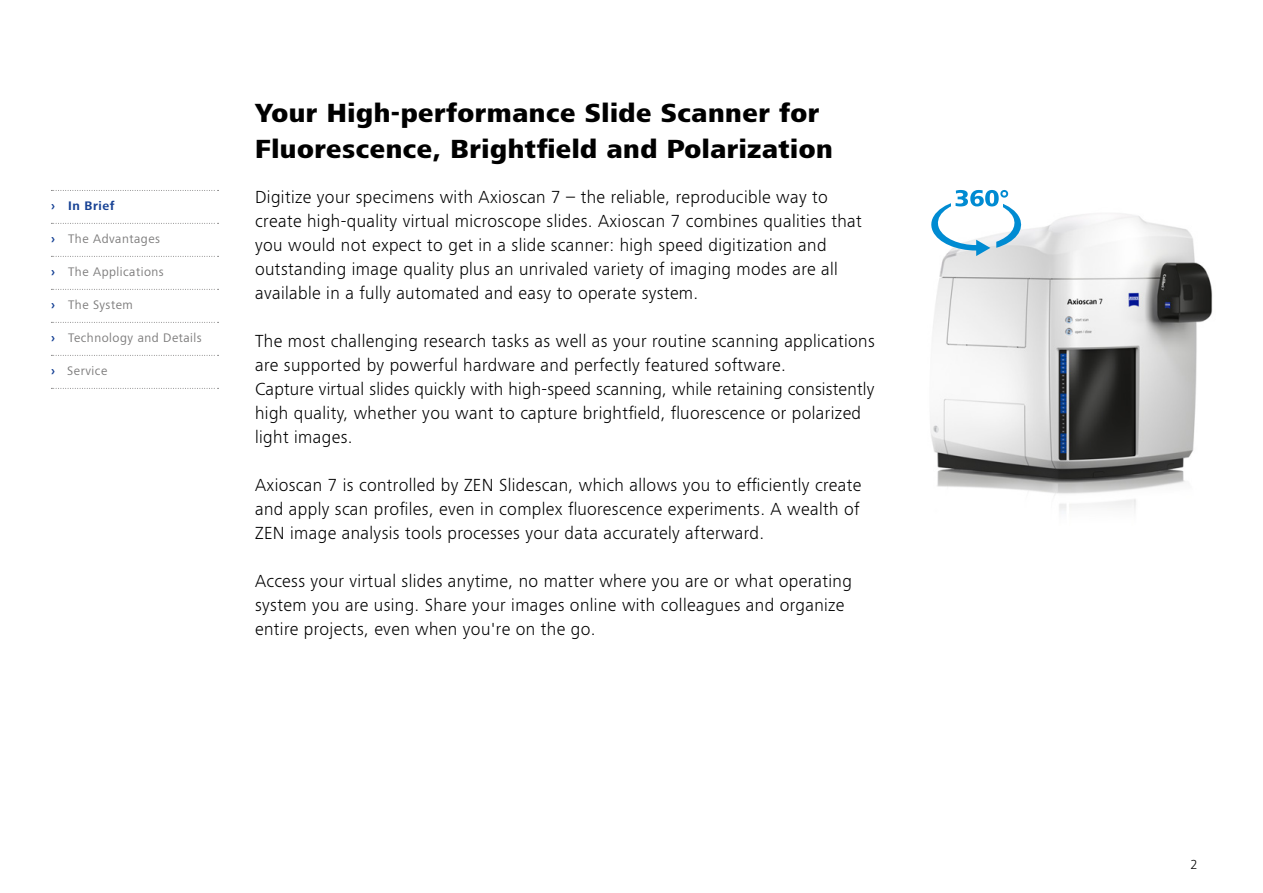
<style>
.page{position:relative;width:1263px;height:893px;background:#fff}
.page>*{position:absolute;margin:0;border:0;box-sizing:border-box;transform-origin:0 0}
.t1{font:800 27px/36px "ZEISS Frutiger Next W1 G";letter-spacing:.02em;color:#000}
.t2{font:300 18px/24px "ZEISS Frutiger Next W1 G";letter-spacing:.02em;color:#000}
.t3{font:300 13.5px "ZEISS Frutiger Next W1 G";color:#000}
.t4{font:12.75px "ZEISS Frutiger Next W1 G";letter-spacing:.04em;color:#7c7b7b}
.t5{font:700 12.75px "ZEISS Frutiger Next W1 G";letter-spacing:.04em;color:#164194}
.s1{font-weight:700;color:#164194}
</style>
<div class="page">
<img style="left:930px;top:213px;width:283px;height:299px">
<svg style="left:930px;top:190px;width:95px;height:66px"></svg>
<svg style="left:51px;top:190px;width:168px;height:1px"></svg>
<svg style="left:51px;top:223px;width:168px;height:1px"></svg>
<svg style="left:51px;top:256px;width:168px;height:1px"></svg>
<svg style="left:51px;top:289px;width:168px;height:1px"></svg>
<svg style="left:51px;top:322px;width:168px;height:1px"></svg>
<svg style="left:51px;top:355px;width:168px;height:1px"></svg>
<svg style="left:51px;top:388px;width:168px;height:1px"></svg>
<p class="t5" style="left:51px;top:197px;width:65px">› In Brief</p>
<p class="t4" style="left:51px;top:230px;width:111px"><span class="s1">›</span> The Advantages</p>
<p class="t4" style="left:51px;top:263px;width:114px"><span class="s1">›</span> The Applications</p>
<p class="t4" style="left:51px;top:296px;width:83px"><span class="s1">›</span> The System</p>
<p class="t4" style="left:51px;top:329px;width:152px"><span class="s1">›</span> Technology and Details</p>
<p class="t4" style="left:51px;top:362px;width:58px"><span class="s1">›</span> Service</p>
<h1 class="t1" style="left:255px;top:93px;width:579px">Your High-performance Slide Scanner for<br>Fluorescence, Brightfield and Polarization</h1>
<p class="t2" style="left:255px;top:184px;width:608px">Digitize your specimens with Axioscan 7 – the reliable, reproducible way to create high-quality virtual microscope slides. Axioscan 7 combines qualities that you would not expect to get in a slide scanner: high speed digitization and outstanding image quality plus an unrivaled variety of imaging modes are all available in a fully automated and easy to operate system.</p>
<p class="t2" style="left:255px;top:328px;width:621px">The most challenging research tasks as well as your routine scanning applications are supported by powerful hardware and perfectly featured software.<br>Capture virtual slides quickly with high-speed scanning, while retaining consistently high quality, whether you want to capture brightfield, fluorescence or polarized light images.</p>
<p class="t2" style="left:255px;top:472px;width:608px;text-align:justify">Axioscan 7 is controlled by ZEN Slidescan, which allows you to efficiently create and apply scan profiles, even in complex fluorescence experiments. A wealth of ZEN image analysis tools processes your data accurately afterward.</p>
<p class="t2" style="left:255px;top:568px;width:598px">Access your virtual slides anytime, no matter where you are or what operating system you are using. Share your images online with colleagues and organize entire projects, even when you're on the go.</p>
<p class="t3" style="left:1190px;top:855px;width:9px">2</p>
</div>
